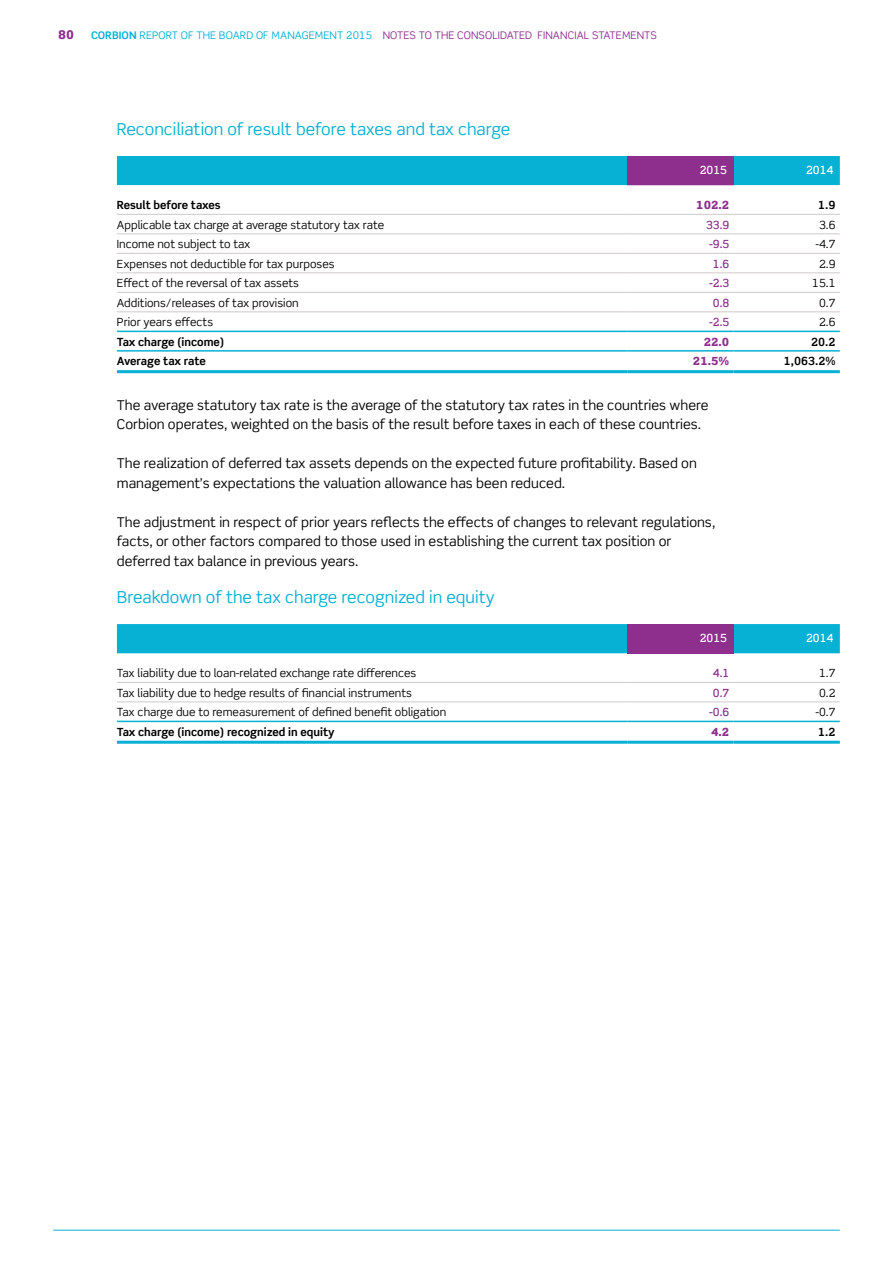
<style>
.page{position:relative;width:893px;height:1263px;background:#fff}
.page>*{position:absolute;margin:0;border:0;box-sizing:border-box;transform-origin:0 0}
.t1{font:16.5px "Scene Std";color:#07b1d3}
.t2{font:13.5px/19.5px "Scene Std";color:#000}
.t3{font:900 12px "Scene Std";color:#8e2f8d}
.t4{font:11.25px "Scene Std";color:#000}
.t5{font:700 11.25px "Scene Std";color:#000}
.t6{font:500 11.25px "Scene Std";color:#8e2f8d}
.t7{font:900 11.25px "Scene Std";color:#8e2f8d}
.t8{font:500 11.25px "Scene Std";color:#fff}
.t9{font:10.5px "Scene Std";letter-spacing:.01em;color:#07b1d3}
.t10{font:10.5px "Scene Std";letter-spacing:.01em;color:#8e2f8d}
.s1{font-weight:700}
.s2{color:#8e2f8d}
</style>
<div class="page">
<hr style="left:53px;top:1230px;width:787px;height:1px;background:#07b1d3">
<div style="left:117px;top:156px;width:723px;height:29px;background:#07b1d3"></div>
<div style="left:627px;top:156px;width:106px;height:29px;background:#8e2f8d"></div>
<svg style="left:117px;top:185px;width:723px;height:189px"></svg>
<hr style="left:117px;top:234px;width:510px;height:1px;background:#cfc9c9">
<hr style="left:117px;top:253px;width:510px;height:1px;background:#cfc9c9">
<hr style="left:117px;top:273px;width:510px;height:1px;background:#cfc9c9">
<hr style="left:117px;top:292px;width:510px;height:1px;background:#cfc9c9">
<hr style="left:117px;top:312px;width:510px;height:1px;background:#cfc9c9">
<hr style="left:627px;top:234px;width:106px;height:1px;background:#cfc9c9">
<hr style="left:627px;top:253px;width:106px;height:1px;background:#cfc9c9">
<hr style="left:627px;top:273px;width:106px;height:1px;background:#cfc9c9">
<hr style="left:627px;top:292px;width:106px;height:1px;background:#cfc9c9">
<hr style="left:627px;top:312px;width:106px;height:1px;background:#cfc9c9">
<hr style="left:733px;top:234px;width:107px;height:1px;background:#cfc9c9">
<hr style="left:733px;top:253px;width:107px;height:1px;background:#cfc9c9">
<hr style="left:733px;top:273px;width:107px;height:1px;background:#cfc9c9">
<hr style="left:733px;top:292px;width:107px;height:1px;background:#cfc9c9">
<hr style="left:733px;top:312px;width:107px;height:1px;background:#cfc9c9">
<hr style="left:117px;top:370px;width:510px;height:3px;background:#07b1d3">
<hr style="left:627px;top:370px;width:106px;height:3px;background:#07b1d3">
<hr style="left:733px;top:370px;width:107px;height:3px;background:#07b1d3">
<hr style="left:117px;top:214px;width:510px;height:1px;background:#cfc9c9">
<hr style="left:627px;top:214px;width:106px;height:1px;background:#cfc9c9">
<hr style="left:733px;top:214px;width:107px;height:1px;background:#cfc9c9">
<hr style="left:117px;top:331px;width:510px;height:1px;background:#07b1d3">
<hr style="left:627px;top:331px;width:106px;height:1px;background:#07b1d3">
<hr style="left:733px;top:331px;width:107px;height:1px;background:#07b1d3">
<hr style="left:117px;top:350px;width:510px;height:2px;background:#07b1d3">
<hr style="left:627px;top:350px;width:106px;height:2px;background:#07b1d3">
<hr style="left:733px;top:350px;width:107px;height:2px;background:#07b1d3">
<div style="left:117px;top:624px;width:723px;height:29px;background:#07b1d3"></div>
<div style="left:627px;top:624px;width:106px;height:29px;background:#8e2f8d"></div>
<svg style="left:117px;top:722px;width:723px;height:19px"></svg>
<hr style="left:117px;top:682px;width:510px;height:1px;background:#cfc9c9">
<hr style="left:117px;top:702px;width:510px;height:1px;background:#cfc9c9">
<hr style="left:627px;top:682px;width:106px;height:1px;background:#cfc9c9">
<hr style="left:627px;top:702px;width:106px;height:1px;background:#cfc9c9">
<hr style="left:733px;top:682px;width:107px;height:1px;background:#cfc9c9">
<hr style="left:733px;top:702px;width:107px;height:1px;background:#cfc9c9">
<hr style="left:117px;top:741px;width:510px;height:3px;background:#07b1d3">
<hr style="left:627px;top:741px;width:106px;height:3px;background:#07b1d3">
<hr style="left:733px;top:741px;width:107px;height:3px;background:#07b1d3">
<hr style="left:117px;top:721px;width:510px;height:1px;background:#07b1d3">
<hr style="left:627px;top:721px;width:106px;height:1px;background:#07b1d3">
<hr style="left:733px;top:721px;width:107px;height:1px;background:#07b1d3">
<p class="t3" style="left:58px;top:27px;width:17px">80</p>
<p class="t9" style="left:91px;top:29px;width:307px"><span class="s1">CORBION</span> REPORT OF THE BOARD OF MANAGEMENT 2015 <span class="s2">Note</span></p>
<p class="t10" style="left:410px;top:29px;width:33px">s to the</p>
<p class="t10" style="left:457px;top:29px;width:8px">con</p>
<p class="t10" style="left:479px;top:29px;width:26px">solidated</p>
<p class="t10" style="left:538px;top:29px;width:7px">financia</p>
<p class="t10" style="left:584px;top:29px;width:22px">l statement</p>
<p class="t10" style="left:650px;top:29px;width:8px">s</p>
<p class="t1" style="left:117px;top:119px;width:395px">Reconciliation of result before taxes and tax charge</p>
<p class="t8" style="left:700px;top:163px;width:29px">2015</p>
<p class="t8" style="left:806px;top:163px;width:29px">2014</p>
<p class="t5" style="left:117px;top:198px;width:105px">Result before taxes</p>
<p class="t7" style="left:696px;top:198px;width:34px">102.2</p>
<p class="t5" style="left:818px;top:198px;width:19px">1.9</p>
<p class="t4" style="left:117px;top:217px;width:269px">Applicable tax charge at average statutory tax rate</p>
<p class="t6" style="left:706px;top:217px;width:25px">33.9</p>
<p class="t4" style="left:819px;top:217px;width:18px">3.6</p>
<p class="t4" style="left:117px;top:237px;width:135px">Income not subject to tax</p>
<p class="t6" style="left:709px;top:237px;width:22px">-9.5</p>
<p class="t4" style="left:815px;top:237px;width:22px">-4.7</p>
<p class="t4" style="left:117px;top:256px;width:219px">Expenses not deductible for tax purposes</p>
<p class="t6" style="left:713px;top:256px;width:18px">1.6</p>
<p class="t4" style="left:819px;top:256px;width:18px">2.9</p>
<p class="t4" style="left:117px;top:276px;width:184px">Effect of the reversal of tax assets</p>
<p class="t6" style="left:709px;top:276px;width:22px">-2.3</p>
<p class="t4" style="left:812px;top:276px;width:25px">15.1</p>
<p class="t4" style="left:117px;top:295px;width:183px">Additions/releases of tax provision</p>
<p class="t6" style="left:713px;top:295px;width:18px">0.8</p>
<p class="t4" style="left:819px;top:295px;width:18px">0.7</p>
<p class="t4" style="left:117px;top:315px;width:98px">Prior years effects</p>
<p class="t6" style="left:709px;top:315px;width:22px">-2.5</p>
<p class="t4" style="left:819px;top:315px;width:18px">2.6</p>
<p class="t5" style="left:117px;top:334px;width:109px">Tax charge (income)</p>
<p class="t7" style="left:704px;top:334px;width:27px">22.0</p>
<p class="t5" style="left:811px;top:334px;width:26px">20.2</p>
<p class="t5" style="left:117px;top:354px;width:91px">Average tax rate</p>
<p class="t7" style="left:693px;top:354px;width:38px">21.5%</p>
<p class="t5" style="left:784px;top:354px;width:53px">1,063.2%</p>
<p class="t2" style="left:117px;top:395px;width:593px">The average statutory tax rate is the average of the statutory tax rates in the countries where<br>Corbion operates, weighted on the basis of the result before taxes in each of these countries.</p>
<p class="t2" style="left:117px;top:453px;width:581px">The realization of deferred tax assets depends on the expected future profitability. Based on management’s expectations the valuation allowance has been reduced.</p>
<p class="t2" style="left:117px;top:512px;width:600px">The adjustment in respect of prior years reflects the effects of changes to relevant regulations, facts, or other factors compared to those used in establishing the current tax position or deferred tax balance in previous years.</p>
<p class="t1" style="left:117px;top:587px;width:379px">Breakdown of the tax charge recognized in equity</p>
<p class="t8" style="left:700px;top:631px;width:29px">2015</p>
<p class="t8" style="left:806px;top:631px;width:29px">2014</p>
<p class="t4" style="left:117px;top:666px;width:301px">Tax liability due to loan-related exchange rate differences</p>
<p class="t6" style="left:713px;top:666px;width:18px">4.1</p>
<p class="t4" style="left:819px;top:666px;width:18px">1.7</p>
<p class="t4" style="left:117px;top:685px;width:297px">Tax liability due to hedge results of financial instruments</p>
<p class="t6" style="left:713px;top:685px;width:18px">0.7</p>
<p class="t4" style="left:819px;top:685px;width:18px">0.2</p>
<p class="t4" style="left:117px;top:705px;width:331px">Tax charge due to remeasurement of defined benefit obligation</p>
<p class="t6" style="left:709px;top:705px;width:22px">-0.6</p>
<p class="t4" style="left:815px;top:705px;width:22px">-0.7</p>
<p class="t5" style="left:117px;top:724px;width:219px">Tax charge (income) recognized in equity</p>
<p class="t7" style="left:711px;top:724px;width:20px">4.2</p>
<p class="t5" style="left:818px;top:724px;width:19px">1.2</p>
</div>
